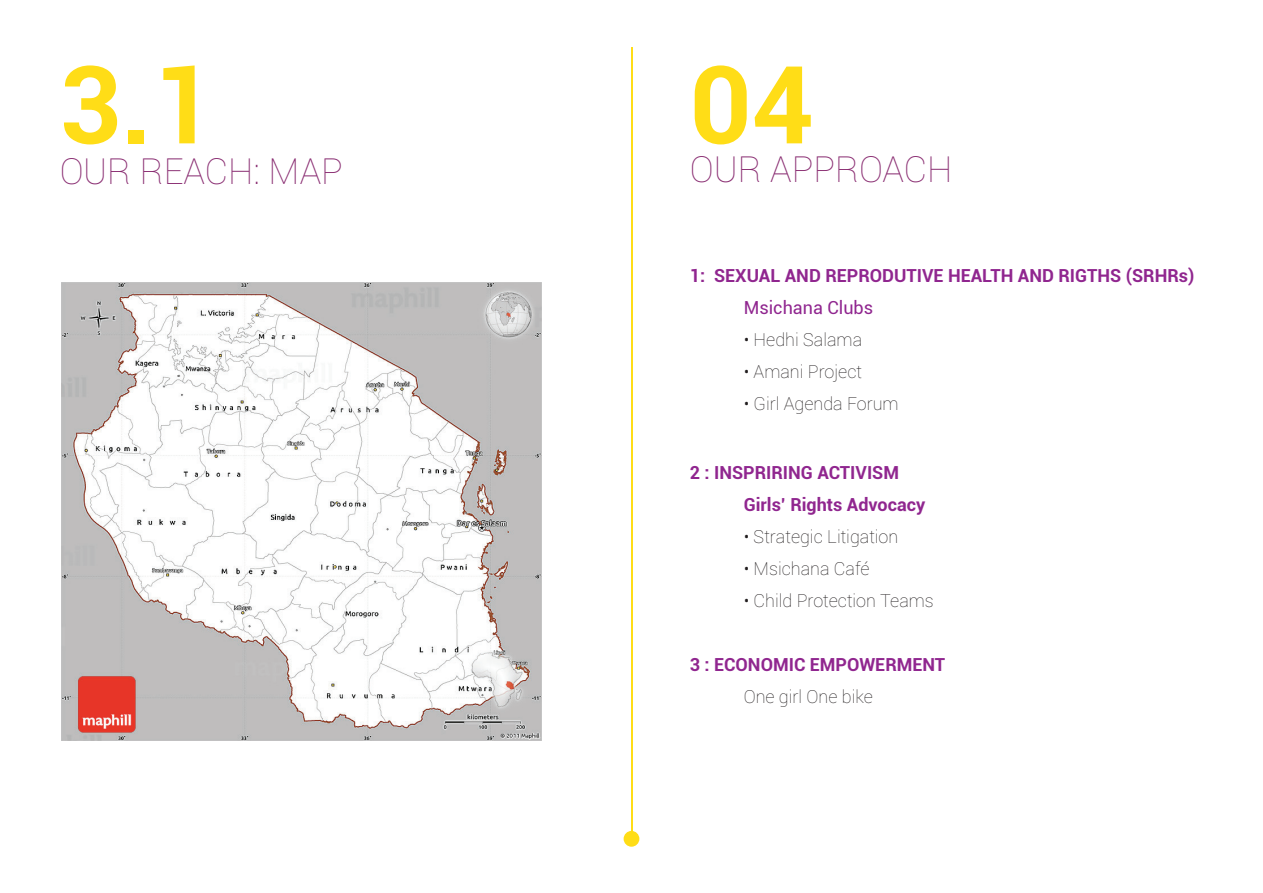
<style>
.page{position:relative;width:1263px;height:893px;background:#fff}
.page>*{position:absolute;margin:0;border:0;box-sizing:border-box;transform-origin:0 0}
.t1{font:700 108px "Roboto";color:#ffdd17}
.t2{font:100 36px "Roboto";color:#892c71}
.t3{font:100 18px "Roboto";color:#231f20}
.t4{font:700 18px/32.1px "Roboto";color:#90268f}
.t5{font:18px "Roboto";color:#90268f}
</style>
<div class="page">
<hr style="left:631px;top:47px;width:2px;height:792px;background:#ffdd17">
<div style="left:624px;top:831px;width:15px;height:16px;background:#ffdd17;border-radius:50%"></div>
<img style="left:61px;top:282px;width:481px;height:458px">
<h1 class="t1" style="left:59px;top:43px;width:157px">3.1</h1>
<h2 class="t2" style="left:59px;top:151px;width:285px">OUR REACH: MAP</h2>
<h1 class="t1" style="left:690px;top:43px;width:125px">04</h1>
<h2 class="t2" style="left:690px;top:148px;width:264px">OUR APPROACH</h2>
<p class="t4" style="left:690px;top:260px;width:506px">1: SEXUAL AND REPRODUTIVE HEALTH AND RIGTHS (SRHRs)</p>
<p class="t5" style="left:744px;top:297px;width:131px">Msichana Clubs</p>
<p class="t3" style="left:744px;top:330px;width:120px">• Hedhi Salama</p>
<p class="t3" style="left:744px;top:362px;width:120px">• Amani Project</p>
<p class="t3" style="left:744px;top:394px;width:156px">• Girl Agenda Forum</p>
<p class="t4" style="left:744px;top:457px;width:183px;text-indent:-54px">2 : INSPRIRING ACTIVISM<br>Girls’ Rights Advocacy</p>
<p class="t3" style="left:744px;top:526px;width:156px">• Strategic Litigation</p>
<p class="t3" style="left:744px;top:558px;width:127px">• Msichana Café</p>
<p class="t3" style="left:744px;top:590px;width:192px">• Child Protection Teams</p>
<p class="t4" style="left:690px;top:649px;width:257px">3 : ECONOMIC EMPOWERMENT</p>
<p class="t3" style="left:744px;top:687px;width:131px">One girl One bike</p>
</div>
